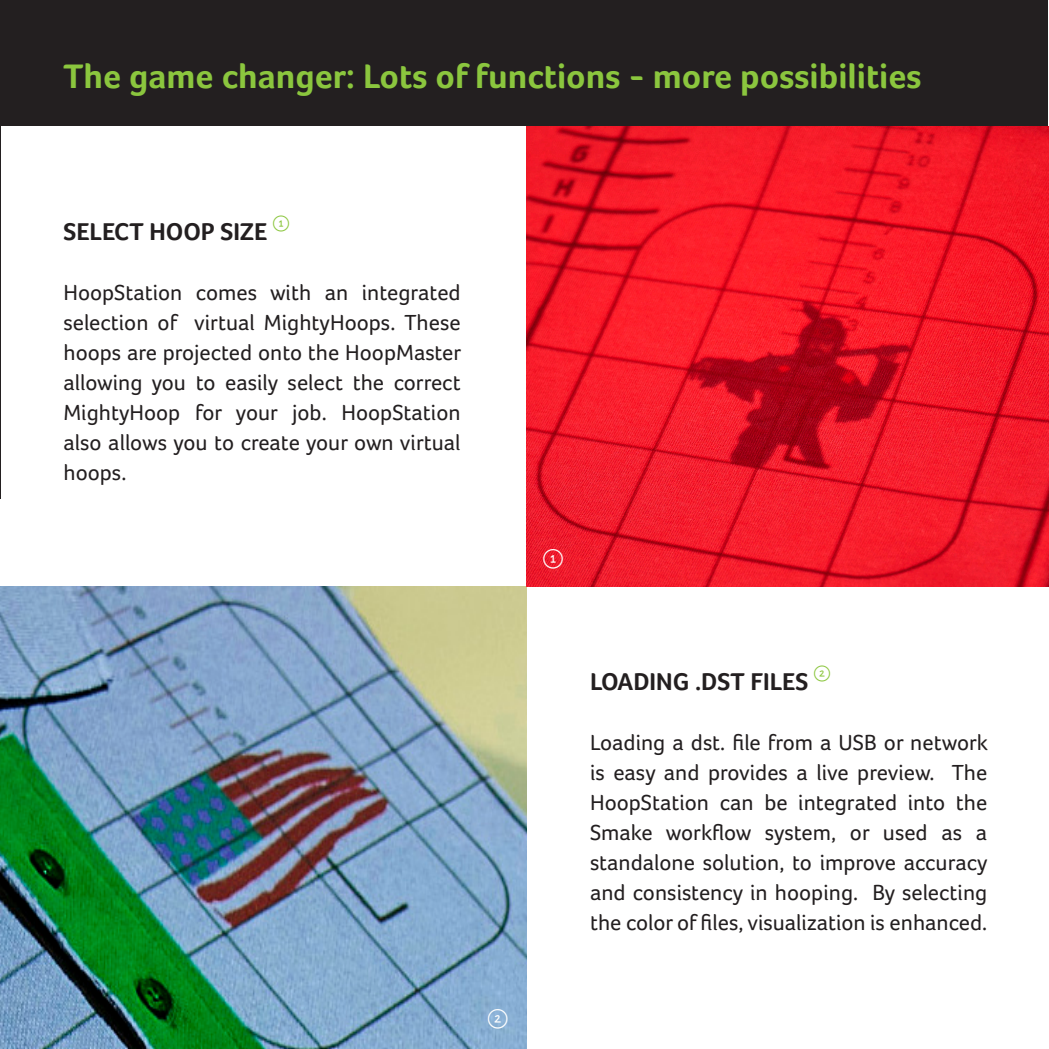
<style>
.page{position:relative;width:1049px;height:1049px;background:#fff}
.page>*{position:absolute;margin:0;border:0;box-sizing:border-box;transform-origin:0 0}
.t1{font:700 35px "Foco";color:#8bc63e}
.t2{font:700 25px "Foco";color:#231f20}
.t3{font:22.5px/30px "Foco";color:#231f20;text-align:justify}
.t4{font:21.5px "Sm Icons Clean";color:#fff}
</style>
<div class="page">
<img style="left:0;top:586px;width:526px;height:463px">
<div style="left:0;top:0;width:1048px;height:125px;background:#231f20"></div>
<img style="left:526px;top:127px;width:523px;height:459px">
<hr style="left:0;top:38px;width:1px;height:461px;background:#231f20">
<h1 class="t1" style="left:63px;top:55px;width:859px">The game changer: Lots of functions - more possibilities</h1>
<p class="t2" style="left:63px;top:217px;width:228px">SELECT HOOP SIZE <sup>1</sup></p>
<p class="t3" style="left:63px;top:277px;width:399px">HoopStation comes with an integrated selection of virtual MightyHoops. These hoops are projected onto the HoopMaster allowing you to easily select the correct MightyHoop for your job. HoopStation also allows you to create your own virtual hoops.</p>
<p class="t4" style="left:542px;top:545px;width:24px">1</p>
<p class="t4" style="left:487px;top:1005px;width:24px">2</p>
<p class="t2" style="left:590px;top:667px;width:243px">LOADING .DST FILES <sup>2</sup></p>
<p class="t3" style="left:590px;top:727px;width:399px">Loading a dst. file from a USB or network is easy and provides a live preview. The HoopStation can be integrated into the Smake workflow system, or used as a standalone solution, to improve accuracy and consistency in hooping. By selecting the color of files, visualization is enhanced.</p>
</div>
